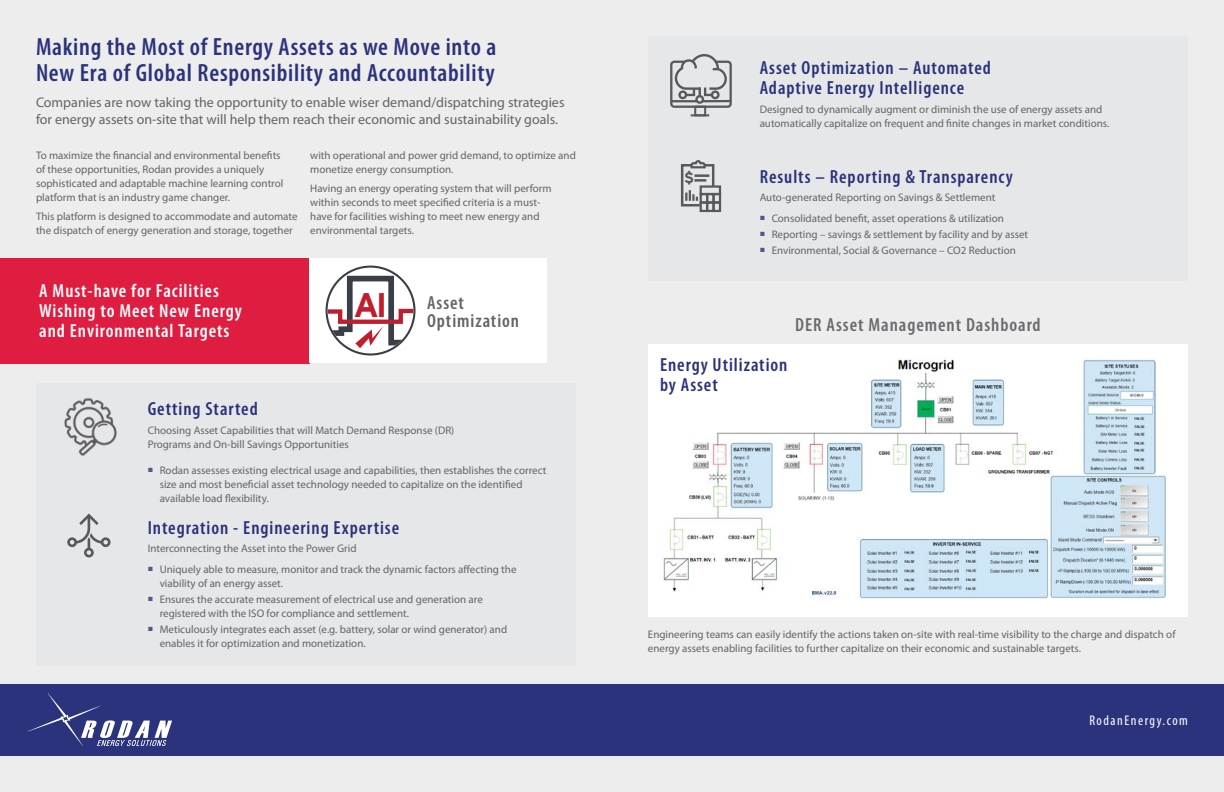
<style>
.page{position:relative;width:1224px;height:792px;background:#ededee}
.page>*{position:absolute;margin:0;border:0;box-sizing:border-box;transform-origin:0 0}
.t1{font:600 condensed 25px/26px "Myriad Pro";letter-spacing:.03em;color:#2b337c}
.t2{font:600 condensed 19px/20px "Myriad Pro";letter-spacing:.05em;color:#29317c}
.t3{font:600 condensed 19px/20px "Myriad Pro";letter-spacing:.05em;color:#fff}
.t4{font:600 condensed 19px "Myriad Pro";letter-spacing:.05em;color:#696a6d}
.t5{font:600 condensed 19px/18.5px "Myriad Pro";letter-spacing:.05em;color:#636466}
.t6{font:700 15.2px "Interstate";color:#58595b}
.t7{font:14px/17px "Myriad Pro";color:#636466}
.t8{font:condensed 14px "Myriad Pro";letter-spacing:.11em;color:#fff}
.t9{font:11px/14px "Myriad Pro";color:#636466}
.s1{font-family:"Interstate";font-weight:700;font-stretch:normal;font-size:34.2px;color:#be1e2d}
</style>
<div class="page">
<div style="left:0;top:684px;width:612px;height:72px;background:#2b337c"></div>
<div style="left:612px;top:684px;width:612px;height:72px;background:#2b337c"></div>
<svg style="left:28px;top:693px;width:144px;height:53px"></svg>
<div style="left:648px;top:344px;width:539px;height:273px;background:#fff"></div>
<img style="left:663px;top:358px;width:504px;height:241px">
<div style="left:36px;top:383px;width:540px;height:282px;background:#e6e7e8"></div>
<div style="left:648px;top:36px;width:540px;height:244px;background:#e6e7e8"></div>
<div style="left:0;top:258px;width:309px;height:105px;background:#de1d40"></div>
<div style="left:309px;top:258px;width:238px;height:105px;background:#fff"></div>
<svg style="left:326px;top:266px;width:90px;height:90px"></svg>
<img style="left:64px;top:398px;width:53px;height:58px">
<svg style="left:675px;top:54px;width:52px;height:43px"></svg>
<div style="left:711px;top:90px;width:9px;height:9px;border:2px solid #58595b;border-radius:50%"></div>
<div style="left:678px;top:90px;width:9px;height:9px;border:2px solid #58595b;border-radius:50%"></div>
<div style="left:695px;top:95px;width:9px;height:9px;border:2px solid #58595b;border-radius:50%"></div>
<div style="left:670px;top:61px;width:62px;height:47px;border:2px solid #58595b;border-radius:3px"></div>
<hr style="left:671px;top:100px;width:26px;height:2px;background:#58595b">
<hr style="left:703px;top:100px;width:28px;height:2px;background:#58595b">
<div style="left:694px;top:106px;width:12px;height:10px;border:2px solid #58595b"></div>
<svg style="left:691px;top:114px;width:18px;height:2px"></svg>
<svg style="left:67px;top:514px;width:44px;height:43px"></svg>
<div style="left:700px;top:185px;width:21px;height:10px;border:2px solid #58595b"></div>
<div style="left:712px;top:193px;width:9px;height:11px;border:2px solid #58595b"></div>
<div style="left:700px;top:201px;width:8px;height:11px;border:2px solid #58595b"></div>
<div style="left:706px;top:201px;width:9px;height:11px;border:2px solid #58595b"></div>
<div style="left:712px;top:201px;width:9px;height:11px;border:2px solid #58595b"></div>
<svg style="left:680px;top:160px;width:36px;height:48px"></svg>
<h1 class="t1" style="left:36px;top:34px;width:462px">Making the Most of Energy Assets as we Move into a<br>New Era of Global Responsibility and Accountability</h1>
<p class="t7" style="left:36px;top:93px;width:530px">Companies are now taking the opportunity to enable wiser demand/dispatching strategies for energy assets on-site that will help them reach their economic and sustainability goals.</p>
<p class="t9" style="left:36px;top:148px;width:249px">To maximize the financial and environmental benefits of these opportunities, Rodan provides a uniquely sophisticated and adaptable machine learning control platform that is an industry game changer.</p>
<p class="t9" style="left:36px;top:209px;width:263px">This platform is designed to accommodate and automate the dispatch of energy generation and storage, together</p>
<p class="t9" style="left:310px;top:148px;width:267px">with operational and power grid demand, to optimize and monetize energy consumption.</p>
<p class="t9" style="left:310px;top:181px;width:243px">Having an energy operating system that will perform within seconds to meet specified criteria is a must&shy;have for facilities wishing to meet new energy and environmental targets.</p>
<h2 class="t3" style="left:39px;top:281px;width:204px">A Must-have for Facilities<br>Wishing to Meet New Energy and Environmental Targets</h2>
<h2 class="t5" style="left:427px;top:294px;width:94px;text-indent:-73px"><span class="s1">AI</span> Asset<br>Optimization</h2>
<h2 class="t2" style="left:148px;top:399px;width:112px">Getting Started</h2>
<p class="t9" style="left:148px;top:423px;width:308px">Choosing Asset Capabilities that will Match Demand Response (DR)<br>Programs and On-bill Savings Opportunities</p>
<p class="t9" style="left:160px;top:463px;width:388px;text-indent:-12px"><sup>■</sup> Rodan assesses existing electrical usage and capabilities, then establishes the correct size and most beneficial asset technology needed to capitalize on the identified available load flexibility.</p>
<h2 class="t2" style="left:148px;top:518px;width:253px">Integration - Engineering Expertise</h2>
<p class="t9" style="left:148px;top:541px;width:210px">Interconnecting the Asset into the Power Grid</p>
<p class="t9" style="left:160px;top:562px;width:358px;text-indent:-12px"><sup>■</sup> Uniquely able to measure, monitor and track the dynamic factors affecting the viability of an energy asset.</p>
<p class="t9" style="left:160px;top:592px;width:325px;text-indent:-12px"><sup>■</sup> Ensures the accurate measurement of electrical use and generation are registered with the ISO for compliance and settlement.</p>
<p class="t9" style="left:160px;top:622px;width:349px;text-indent:-12px"><sup>■</sup> Meticulously integrates each asset (e.g. battery, solar or wind generator) and enables it for optimization and monetization.</p>
<h3 class="t6" style="left:684px;top:169px;width:11px">$</h3>
<h2 class="t2" style="left:760px;top:58px;width:233px">Asset Optimization – Automated<br>Adaptive Energy Intelligence</h2>
<p class="t9" style="left:760px;top:102px;width:351px">Designed to dynamically augment or diminish the use of energy assets and automatically capitalize on frequent and finite changes in market conditions.</p>
<h2 class="t2" style="left:760px;top:167px;width:255px">Results – Reporting &amp; Transparency</h2>
<p class="t9" style="left:760px;top:190px;width:237px">Auto-generated Reporting on Savings &amp; Settlement</p>
<p class="t9" style="left:760px;top:211px;width:246px"><sup>■</sup> Consolidated benefit, asset operations &amp; utilization</p>
<p class="t9" style="left:760px;top:227px;width:270px"><sup>■</sup> Reporting – savings &amp; settlement by facility and by asset</p>
<p class="t9" style="left:760px;top:243px;width:258px"><sup>■</sup> Environmental, Social &amp; Governance – CO2 Reduction</p>
<h2 class="t4" style="left:795px;top:314px;width:247px">DER Asset Management Dashboard</h2>
<h2 class="t2" style="left:660px;top:355px;width:129px">Energy Utilization by Asset</h2>
<p class="t9" style="left:648px;top:627px;width:529px">Engineering teams can easily identify the actions taken on-site with real-time visibility to the charge and dispatch of energy assets enabling facilities to further capitalize on their economic and sustainable targets.</p>
<p class="t8" style="left:1089px;top:713px;width:100px">RodanEnergy.com</p>
</div>
